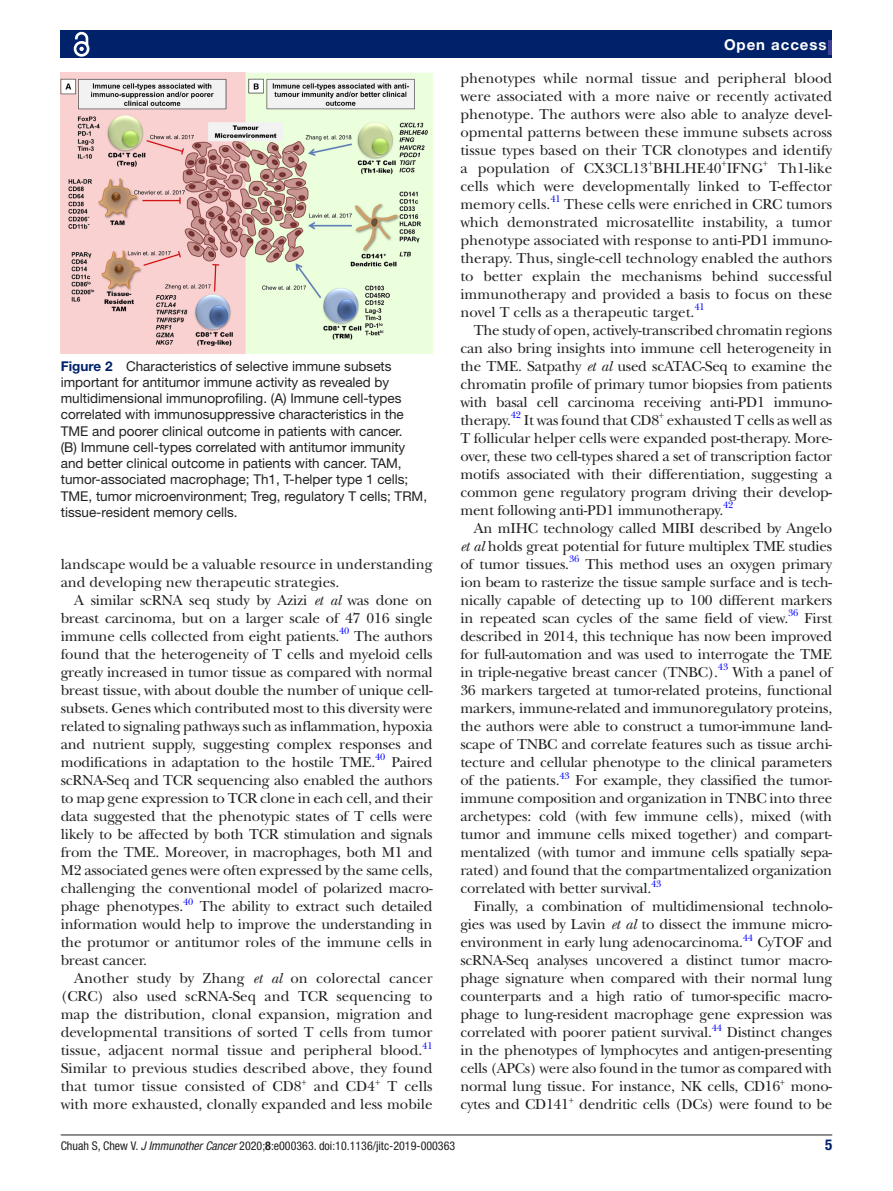
<style>
.page{position:relative;width:893px;height:1191px;background:#fff}
.page>*{position:absolute;margin:0;border:0;box-sizing:border-box;transform-origin:0 0}
.t1{font:15px/18px "New Baskerville";letter-spacing:-.015em;color:#231f20;text-align:justify}
.t2{font:700 15px "Helvetica Neue LT Std";letter-spacing:.065em;color:#fff}
.t3{font:700 condensed 15px "Helvetica Neue LT Std";color:#00226b}
.t4{font:13.5px/16.2px "Helvetica Neue LT Std";color:#231f20}
.t5{font:condensed 12px "Helvetica Neue LT Std";color:#231f20}
.t6{font:9.9px "New Baskerville";letter-spacing:-.015em;color:#00f}
.t7{font:9.9px "New Baskerville";color:#231f20}
.s1{font-weight:700;color:#00226b}
.s2{font-style:italic}
.s3{font-weight:700}
</style>
<div class="page">
<hr style="left:61px;top:1134px;width:771px;height:1px;background:#231f20">
<div style="left:61px;top:31px;width:771px;height:27px;background:#00226b"></div>
<hr style="left:828px;top:40px;width:4px;height:15px;background:#414099">
<svg style="left:73px;top:31px;width:17px;height:26px"></svg>
<img style="left:61px;top:73px;width:372px;height:280px">
<p class="t4" style="left:61px;top:358px;width:368px"><span class="s1">Figure 2</span> Characteristics of selective immune subsets important for antitumor immune activity as revealed by multidimensional immunoprofiling. (A) Immune cell-types correlated with immunosuppressive characteristics in the TME and poorer clinical outcome in patients with cancer.<br>(B) Immune cell-types correlated with antitumor immunity and better clinical outcome in patients with cancer. TAM, tumor-associated macrophage; Th1, T-helper type 1 cells; TME, tumor microenvironment; Treg, regulatory T cells; TRM, tissue-resident memory cells.</p>
<p class="t1" style="left:61px;top:555px;width:373px">landscape would be a valuable resource in understanding and developing new therapeutic strategies.</p>
<p class="t1" style="left:61px;top:591px;width:373px;text-indent:14px">A similar scRNA seq study by Azizi <span class="s2">et al</span> was done on breast carcinoma, but on a larger scale of 47 016 single immune cells collected from eight patients.</p>
<p class="t6" style="left:339px;top:625px;width:12px">40</p>
<p class="t1" style="left:61px;top:627px;width:373px;text-indent:293px">The authors found that the heterogeneity of T cells and myeloid cells greatly increased in tumor tissue as compared with normal breast tissue, with about double the number of unique cell&shy;subsets. Genes which contributed most to this diversity were related to signaling pathways such as inflammation, hypoxia and nutrient supply, suggesting complex responses and modifications in adaptation to the hostile TME.</p>
<p class="t6" style="left:375px;top:751px;width:12px">40</p>
<p class="t1" style="left:61px;top:753px;width:373px;text-indent:331px">Paired scRNA-Seq and TCR sequencing also enabled the authors to map gene expression to TCR clone in each cell, and their data suggested that the phenotypic states of T cells were likely to be affected by both TCR stimulation and signals from the TME. Moreover, in macrophages, both M1 and M2 associated genes were often expressed by the same cells, challenging the conventional model of polarized macro&shy;phage phenotypes.</p>
<p class="t6" style="left:183px;top:895px;width:12px">40</p>
<p class="t1" style="left:61px;top:897px;width:373px;text-indent:139px">The ability to extract such detailed information would help to improve the understanding in the protumor or antitumor roles of the immune cells in breast cancer.</p>
<p class="t1" style="left:61px;top:969px;width:373px;text-indent:14px">Another study by Zhang <span class="s2">et al</span> on colorectal cancer (CRC) also used scRNA-Seq and TCR sequencing to map the distribution, clonal expansion, migration and developmental transitions of sorted T cells from tumor tissue, adjacent normal tissue and peripheral blood.<sup>41<br></sup>Similar to previous studies described above, they found that tumor tissue consisted of CD8</p>
<p class="t7" style="left:302px;top:1075px;width:7px">+</p>
<p class="t1" style="left:314px;top:1077px;width:63px">and CD4</p>
<p class="t7" style="left:375px;top:1075px;width:7px">+</p>
<p class="t1" style="left:61px;top:1077px;width:373px;text-align:right">T cells<br>with more exhausted, clonally expanded and less mobile</p>
<p class="t2" style="left:724px;top:35px;width:104px">Open access</p>
<p class="t1" style="left:460px;top:69px;width:373px">phenotypes while normal tissue and peripheral blood were associated with a more naive or recently activated phenotype. The authors were also able to analyze devel&shy;opmental patterns between these immune subsets across tissue types based on their TCR clonotypes and identify a population of CX3CL13 BHLHE40 IFNG</p>
<p class="t7" style="left:648px;top:157px;width:7px">+</p>
<p class="t7" style="left:722px;top:157px;width:7px">+</p>
<p class="t7" style="left:763px;top:157px;width:7px">+</p>
<p class="t1" style="left:460px;top:159px;width:373px;text-indent:318px">Th1-like cells which were developmentally linked to T-effector memory cells.</p>
<p class="t6" style="left:550px;top:193px;width:12px">41</p>
<p class="t1" style="left:460px;top:195px;width:373px;text-indent:104px">These cells were enriched in CRC tumors which demonstrated microsatellite instability, a tumor phenotype associated with response to anti-PD1 immuno&shy;therapy. Thus, single-cell technology enabled the authors to better explain the mechanisms behind successful immunotherapy and provided a basis to focus on these novel T cells as a therapeutic target.</p>
<p class="t6" style="left:694px;top:301px;width:12px">41</p>
<p class="t1" style="left:460px;top:321px;width:373px;text-indent:14px">The study of open, actively-transcribed chromatin regions can also bring insights into immune cell heterogeneity in the TME. Satpathy <span class="s2">et al</span> used scATAC-Seq to examine the chromatin profile of primary tumor biopsies from patients with basal cell carcinoma receiving anti-PD1 immuno&shy;therapy.</p>
<p class="t6" style="left:511px;top:409px;width:12px">42</p>
<p class="t1" style="left:524px;top:411px;width:137px">It was found that CD8</p>
<p class="t7" style="left:659px;top:409px;width:7px">+</p>
<p class="t1" style="left:460px;top:411px;width:373px;text-indent:207px">exhausted T cells as well as T follicular helper cells were expanded post-therapy. More&shy;over, these two cell-types shared a set of transcription factor motifs associated with their differentiation, suggesting a common gene regulatory program driving their develop&shy;ment following anti-PD1 immunotherapy.</p>
<p class="t6" style="left:723px;top:499px;width:12px">42</p>
<p class="t1" style="left:460px;top:519px;width:373px;text-indent:14px">An mIHC technology called MIBI described by Angelo <span class="s2">et al</span> holds great potential for future multiplex TME studies of tumor tissues.</p>
<p class="t6" style="left:569px;top:553px;width:12px">36</p>
<p class="t1" style="left:460px;top:555px;width:373px;text-indent:125px">This method uses an oxygen primary ion beam to rasterize the tissue sample surface and is tech&shy;nically capable of detecting up to 100 different markers in repeated scan cycles of the same field of view.</p>
<p class="t6" style="left:788px;top:607px;width:12px">36</p>
<p class="t1" style="left:460px;top:609px;width:373px;text-indent:344px">First described in 2014, this technique has now been improved for full-automation and was used to interrogate the TME in triple-negative breast cancer (TNBC).</p>
<p class="t6" style="left:718px;top:661px;width:12px">43</p>
<p class="t1" style="left:460px;top:663px;width:373px;text-indent:272px">With a panel of 36 markers targeted at tumor-related proteins, functional markers, immune-related and immunoregulatory proteins, the authors were able to construct a tumor-immune land&shy;scape of TNBC and correlate features such as tissue archi&shy;tecture and cellular phenotype to the clinical parameters of the patients.</p>
<p class="t6" style="left:559px;top:769px;width:12px">43</p>
<p class="t1" style="left:460px;top:771px;width:373px;text-indent:115px">For example, they classified the tumor&shy;immune composition and organization in TNBC into three archetypes: cold (with few immune cells), mixed (with tumor and immune cells mixed together) and compart&shy;mentalized (with tumor and immune cells spatially sepa&shy;rated) and found that the compartmentalized organization correlated with better survival.</p>
<p class="t6" style="left:651px;top:877px;width:12px">43</p>
<p class="t1" style="left:460px;top:897px;width:373px;text-indent:14px">Finally, a combination of multidimensional technolo&shy;gies was used by Lavin <span class="s2">et al</span> to dissect the immune micro&shy;environment in early lung adenocarcinoma.</p>
<p class="t6" style="left:743px;top:931px;width:12px">44</p>
<p class="t1" style="left:460px;top:933px;width:373px;text-indent:297px">CyTOF and scRNA-Seq analyses uncovered a distinct tumor macro&shy;phage signature when compared with their normal lung counterparts and a high ratio of tumor-specific macro&shy;phage to lung-resident macrophage gene expression was correlated with poorer patient survival.<sup>44</sup> Distinct changes in the phenotypes of lymphocytes and antigen-presenting cells (APCs) were also found in the tumor as compared with normal lung tissue. For instance, NK cells, CD16</p>
<p class="t7" style="left:780px;top:1075px;width:7px">+</p>
<p class="t1" style="left:791px;top:1077px;width:43px">mono-</p>
<p class="t1" style="left:460px;top:1095px;width:110px">cytes and CD141</p>
<p class="t7" style="left:569px;top:1093px;width:7px">+</p>
<p class="t1" style="left:579px;top:1095px;width:255px">dendritic cells (DCs) were found to be</p>
<p class="t5" style="left:61px;top:1138px;width:396px">Chuah S, Chew V. <span class="s2">J Immunother Cancer</span> 2020;<span class="s3">8</span>:e000363. doi:10.1136/jitc-2019-000363</p>
<p class="t3" style="left:825px;top:1135px;width:9px">5</p>
</div>
